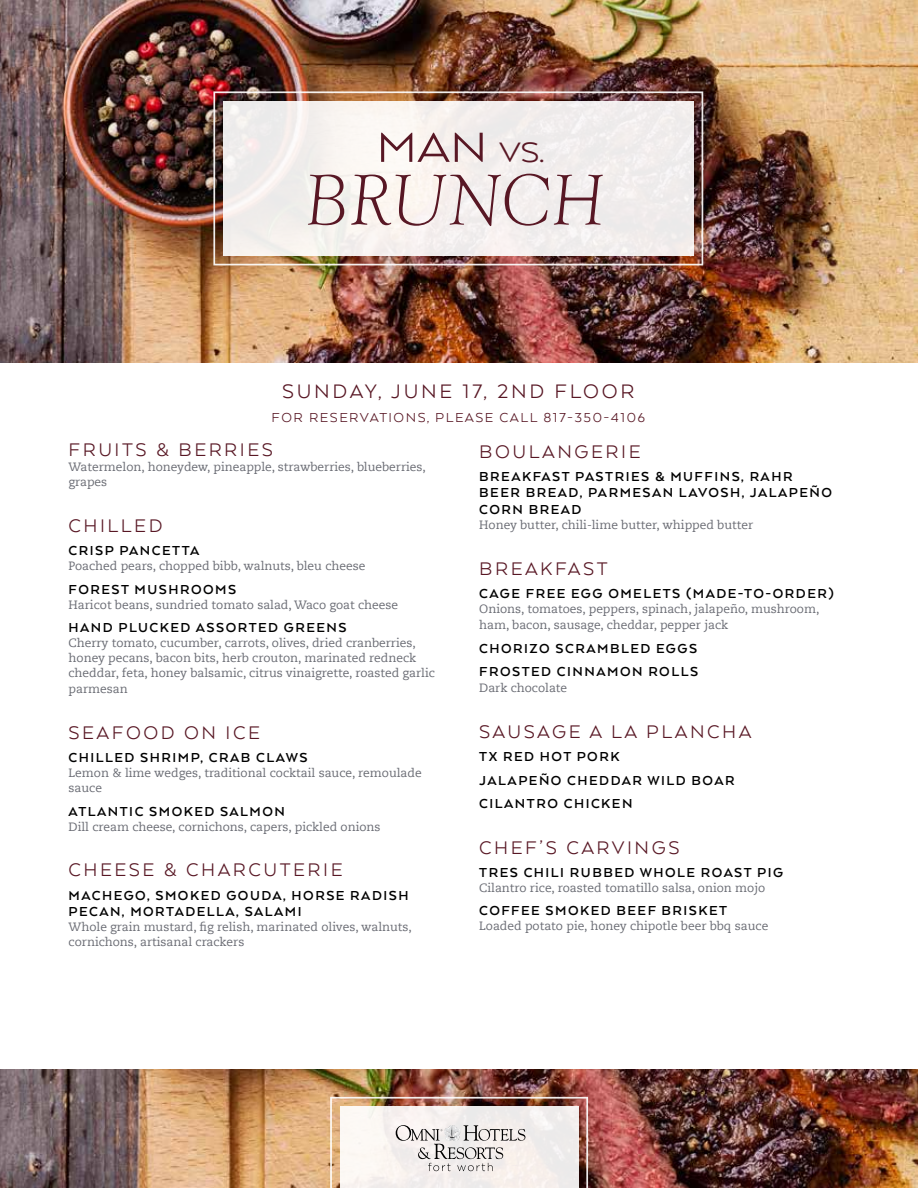
<style>
.page{position:relative;width:918px;height:1188px;background:#fff}
.page>*{position:absolute;margin:0;border:0;box-sizing:border-box;transform-origin:0 0}
.t1{font:italic 300 75px "Goudy";letter-spacing:-.015em;color:#581724}
.t2{font:48.6px "Arquitecta";color:#581724;scale:1.11 1}
.t3{font:22.5px "Arquitecta";letter-spacing:.12em;color:#581724}
.t4{font:21px "Arquitecta";letter-spacing:.12em;color:#581724}
.t5{font:700 15px/16.5px "Arquitecta";letter-spacing:.1em;color:#000}
.t6{font:15px "Arquitecta";letter-spacing:.1em;color:#581724}
.t7{font:12px/15px "Caecilia Com 55 Roman";color:#696b73}
.s1{font-size:32.4px}
</style>
<div class="page">
<img style="left:0;top:1069px;width:918px;height:119px">
<img style="left:0;top:0;width:918px;height:363px">
<img style="left:213px;top:91px;width:490px;height:174px">
<div style="left:223px;top:101px;width:470px;height:155px;background:#f3efed"></div>
<svg style="left:330px;top:1097px;width:258px;height:91px"></svg>
<h2 class="t2" style="left:376px;top:117px;width:153px">MAN <span class="s1">VS.</span></h2>
<h1 class="t1" style="left:304px;top:153px;width:302px">BRUNCH</h1>
<h3 class="t3" style="left:282px;top:377px;width:354px">SUNDAY, JUNE 17, 2ND FLOOR</h3>
<p class="t6" style="left:272px;top:408px;width:375px">FOR RESERVATIONS, PLEASE CALL 817-350-4106</p>
<h3 class="t4" style="left:69px;top:437px;width:206px">FRUITS &amp; BERRIES</h3>
<p class="t7" style="left:69px;top:460px;width:359px">Watermelon, honeydew, pineapple, strawberries, blueberries, grapes</p>
<h3 class="t4" style="left:69px;top:513px;width:95px">CHILLED</h3>
<p class="t5" style="left:69px;top:542px;width:132px">CRISP PANCETTA</p>
<p class="t7" style="left:69px;top:559px;width:298px">Poached pears, chopped bibb, walnuts, bleu cheese</p>
<p class="t5" style="left:69px;top:580px;width:169px">FOREST MUSHROOMS</p>
<p class="t7" style="left:69px;top:597px;width:331px">Haricot beans, sundried tomato salad, Waco goat cheese</p>
<p class="t5" style="left:69px;top:619px;width:280px">HAND PLUCKED ASSORTED GREENS</p>
<p class="t7" style="left:69px;top:635px;width:368px">Cherry tomato, cucumber, carrots, olives, dried cranberries, honey pecans, bacon bits, herb crouton, marinated redneck cheddar, feta, honey balsamic, citrus vinaigrette, roasted garlic</p>
<p class="t7" style="left:69px;top:682px;width:61px">parmesan</p>
<h3 class="t4" style="left:69px;top:720px;width:193px">SEAFOOD ON ICE</h3>
<p class="t5" style="left:69px;top:749px;width:241px">CHILLED SHRIMP, CRAB CLAWS</p>
<p class="t7" style="left:69px;top:766px;width:355px">Lemon &amp; lime wedges, traditional cocktail sauce, remoulade sauce</p>
<p class="t5" style="left:69px;top:802px;width:218px">ATLANTIC SMOKED SALMON</p>
<p class="t7" style="left:69px;top:819px;width:314px">Dill cream cheese, cornichons, capers, pickled onions</p>
<h3 class="t4" style="left:69px;top:857px;width:275px">CHEESE &amp; CHARCUTERIE</h3>
<p class="t5" style="left:69px;top:886px;width:341px">MACHEGO, SMOKED GOUDA, HORSE RADISH<br>PECAN, MORTADELLA, SALAMI</p>
<p class="t7" style="left:69px;top:919px;width:345px">Whole grain mustard, fig relish, marinated olives, walnuts, cornichons, artisanal crackers</p>
<h3 class="t4" style="left:479px;top:438px;width:163px">BOULANGERIE</h3>
<p class="t5" style="left:479px;top:467px;width:354px">BREAKFAST PASTRIES &amp; MUFFINS, RAHR<br>BEER BREAD, PARMESAN LAVOSH, JALAPEÑO<br>CORN BREAD</p>
<p class="t7" style="left:479px;top:517px;width:276px">Honey butter, chili-lime butter, whipped butter</p>
<h3 class="t4" style="left:479px;top:555px;width:130px">BREAKFAST</h3>
<p class="t5" style="left:479px;top:584px;width:356px">CAGE FREE EGG OMELETS (MADE-TO-ORDER)</p>
<p class="t7" style="left:479px;top:600px;width:342px;line-height:16.5px">Onions, tomatoes, peppers, spinach, jalapeño, mushroom, ham, bacon, sausage, cheddar, pepper jack</p>
<p class="t5" style="left:479px;top:636px;width:220px;line-height:23.2px">CHORIZO SCRAMBLED EGGS<br>FROSTED CINNAMON ROLLS</p>
<p class="t7" style="left:479px;top:680px;width:90px">Dark chocolate</p>
<h3 class="t4" style="left:479px;top:719px;width:274px">SAUSAGE A LA PLANCHA</h3>
<p class="t5" style="left:479px;top:745px;width:257px;line-height:23.2px">TX RED HOT PORK<br>JALAPEÑO CHEDDAR WILD BOAR<br>CILANTRO CHICKEN</p>
<h3 class="t4" style="left:479px;top:834px;width:202px">CHEF’S CARVINGS</h3>
<p class="t5" style="left:479px;top:863px;width:305px">TRES CHILI RUBBED WHOLE ROAST PIG</p>
<p class="t7" style="left:479px;top:880px;width:288px">Cilantro rice, roasted tomatillo salsa, onion mojo</p>
<p class="t5" style="left:479px;top:902px;width:250px">COFFEE SMOKED BEEF BRISKET</p>
<p class="t7" style="left:479px;top:918px;width:291px">Loaded potato pie, honey chipotle beer bbq sauce</p>
</div>
